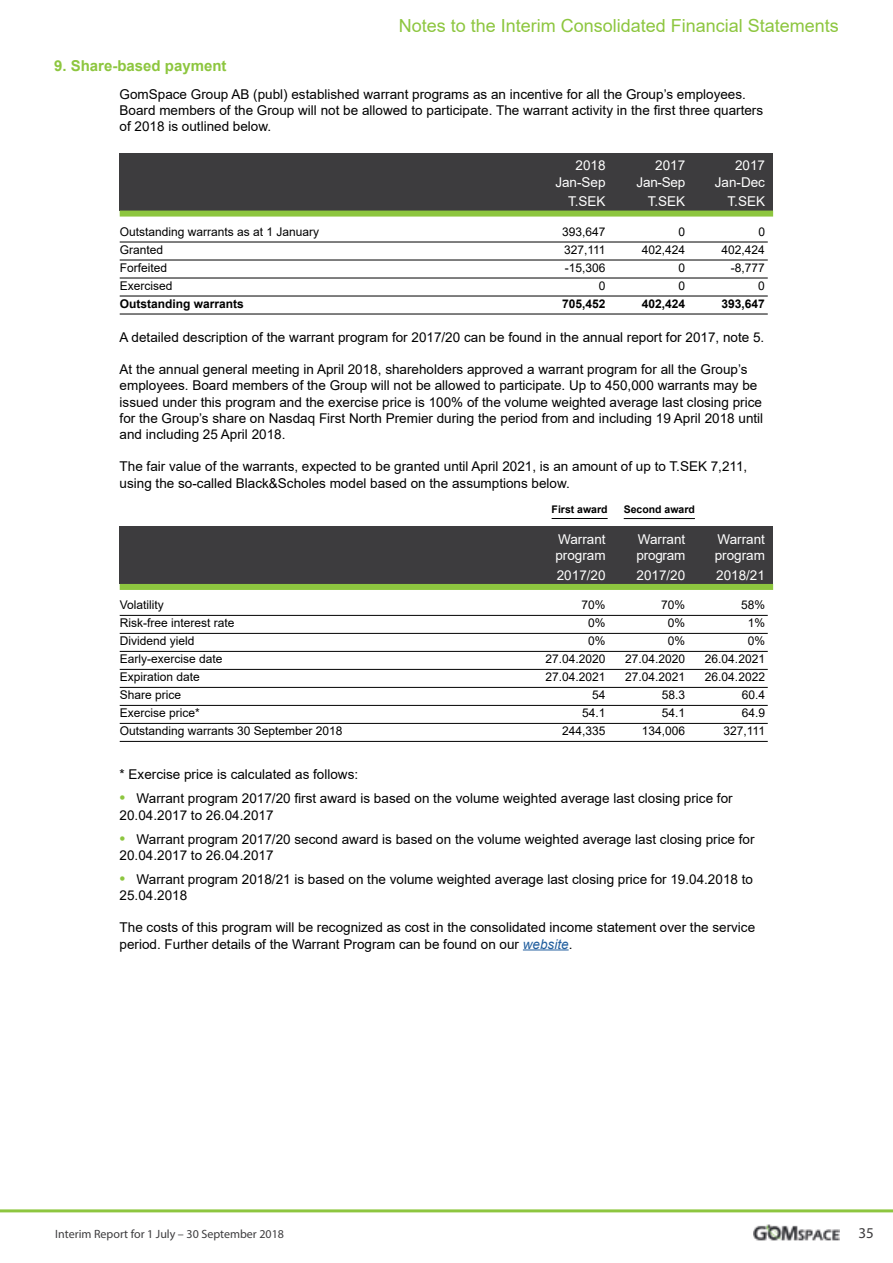
<style>
.page{position:relative;width:893px;height:1263px;background:#fff}
.page>*{position:absolute;margin:0;border:0;box-sizing:border-box;transform-origin:0 0}
.t1{font:18px "Arial";color:#8dc63f}
.t2{font:700 15px "Arial";color:#8dc63f}
.t3{font:15px "Myriad Pro";color:#3d3c3e}
.t4{font:13.5px/16.2px "Arial";color:#000}
.t5{font:13.5px/16.2px "Arial";color:#fff;text-align:right}
.t6{font:13.5px/16.2px "Arial";letter-spacing:-.02em;color:#fff;text-align:right}
.t7{font:12px/18px "Arial";color:#000;text-align:right}
.t8{font:700 12px "Arial";color:#000}
.t9{font:12px "Myriad Pro";color:#3d3c3e}
.t10{font:700 10.5px "Arial";color:#000}
.s1{font-family:"Myriad Pro";font-size:21px;color:#8dc63f}
.s2{font-style:italic;color:#215e9e}
</style>
<div class="page">
<hr style="left:0;top:1209px;width:893px;height:3px;background:#8dc63f">
<img style="left:754px;top:1224px;width:85px;height:17px">
<hr style="left:523px;top:949px;width:46px;height:1px;background:#215e9e">
<hr style="left:120px;top:242px;width:648px;height:1px;background:#000">
<hr style="left:120px;top:260px;width:648px;height:1px;background:#000">
<hr style="left:120px;top:278px;width:648px;height:1px;background:#000">
<hr style="left:120px;top:296px;width:648px;height:1px;background:#000">
<hr style="left:120px;top:314px;width:648px;height:1px;background:#000">
<div style="left:120px;top:153px;width:653px;height:58px;background:#3d3c3e"></div>
<div style="left:120px;top:211px;width:653px;height:6px;background:#8dc63f"></div>
<hr style="left:120px;top:615px;width:648px;height:1px;background:#000">
<hr style="left:120px;top:633px;width:648px;height:1px;background:#000">
<hr style="left:120px;top:651px;width:648px;height:1px;background:#000">
<hr style="left:120px;top:669px;width:648px;height:1px;background:#000">
<hr style="left:120px;top:687px;width:648px;height:1px;background:#000">
<hr style="left:120px;top:705px;width:648px;height:1px;background:#000">
<hr style="left:120px;top:723px;width:648px;height:1px;background:#000">
<hr style="left:120px;top:741px;width:648px;height:1px;background:#000">
<div style="left:120px;top:527px;width:653px;height:57px;background:#3d3c3e"></div>
<div style="left:120px;top:584px;width:653px;height:6px;background:#8dc63f"></div>
<hr style="left:552px;top:518px;width:56px;height:1px;background:#000">
<hr style="left:624px;top:518px;width:71px;height:1px;background:#000">
<h1 class="t1" style="left:399px;top:13px;width:442px">Notes to the Interim Consolidated Financial Statements</h1>
<p class="t2" style="left:54px;top:55px;width:174px">9. Share-based payment</p>
<p class="t4" style="left:120px;top:86px;width:645px">GomSpace Group AB (publ) established warrant programs as an incentive for all the Group’s employees.<br>Board members of the Group will not be allowed to participate. The warrant activity in the first three quarters of 2018 is outlined below.</p>
<p class="t7" style="left:120px;top:223px;width:201px;text-align:left">Outstanding warrants as at 1 January<br>Granted<br>Forfeited<br>Exercised</p>
<p class="t8" style="left:120px;top:295px;width:126px">Outstanding warrants</p>
<p class="t5" style="left:555px;top:158px;width:52px">2018<br>Jan-Sep</p>
<p class="t5" style="left:568px;top:193px;width:39px">T.SEK</p>
<p class="t7" style="left:562px;top:223px;width:45px">393,647<br>327,111 -15,306<br>0</p>
<p class="t8" style="left:562px;top:295px;width:45px">705,452</p>
<p class="t6" style="left:637px;top:158px;width:50px">2017<br>Jan-Sep</p>
<p class="t5" style="left:648px;top:193px;width:39px">T.SEK</p>
<p class="t7" style="left:642px;top:223px;width:45px">0<br>402,424<br>0<br>0</p>
<p class="t8" style="left:642px;top:295px;width:45px">402,424</p>
<p class="t5" style="left:715px;top:158px;width:52px">2017<br>Jan-Dec</p>
<p class="t5" style="left:727px;top:193px;width:39px">T.SEK</p>
<p class="t7" style="left:722px;top:223px;width:45px">0<br>402,424 -8,777<br>0</p>
<p class="t8" style="left:722px;top:295px;width:45px">393,647</p>
<p class="t4" style="left:120px;top:329px;width:646px">A detailed description of the warrant program for 2017/20 can be found in the annual report for 2017, note 5.</p>
<p class="t4" style="left:120px;top:361px;width:645px">At the annual general meeting in April 2018, shareholders approved a warrant program for all the Group’s employees. Board members of the Group will not be allowed to participate. Up to 450,000 warrants may be issued under this program and the exercise price is 100% of the volume weighted average last closing price for the Group’s share on Nasdaq First North Premier during the period from and including 19 April 2018 until and including 25 April 2018.</p>
<p class="t4" style="left:120px;top:458px;width:629px">The fair value of the warrants, expected to be granted until April 2021, is an amount of up to T.SEK 7,211, using the so-called Black&amp;Scholes model based on the assumptions below.</p>
<p class="t10" style="left:552px;top:501px;width:58px">First award</p>
<p class="t10" style="left:624px;top:501px;width:73px">Second award</p>
<p class="t5" style="left:555px;top:531px;width:52px;text-align:left">Warrant program</p>
<p class="t5" style="left:557px;top:567px;width:50px">2017/20</p>
<p class="t6" style="left:637px;top:531px;width:50px;text-align:left">Warrant program</p>
<p class="t5" style="left:636px;top:567px;width:50px">2017/20</p>
<p class="t5" style="left:715px;top:531px;width:52px;text-align:left">Warrant program</p>
<p class="t5" style="left:716px;top:567px;width:50px">2018/21</p>
<p class="t7" style="left:120px;top:596px;width:224px;text-align:left">Volatility<br>Risk-free interest rate<br>Dividend yield<br>Early-exercise date<br>Expiration date<br>Share price<br>Exercise price*<br>Outstanding warrants 30 September 2018</p>
<p class="t7" style="left:545px;top:596px;width:62px">70%<br>0%<br>0%<br>27.04.2020<br>27.04.2021<br>54<br>54.1<br>244,335</p>
<p class="t7" style="left:705px;top:596px;width:62px">58%<br>1%<br>0%<br>26.04.2021<br>26.04.2022<br>60.4<br>64.9<br>327,111</p>
<p class="t7" style="left:625px;top:596px;width:62px">70%<br>0%<br>0%<br>27.04.2020<br>27.04.2021<br>58.3<br>54.1<br>134,006</p>
<p class="t4" style="left:120px;top:766px;width:240px">* Exercise price is calculated as follows:</p>
<p class="t4" style="left:120px;top:790px;width:615px"><span class="s1">•</span> Warrant program 2017/20 first award is based on the volume weighted average last closing price for<br>20.04.2017 to 26.04.2017</p>
<p class="t4" style="left:120px;top:830px;width:636px"><span class="s1">•</span> Warrant program 2017/20 second award is based on the volume weighted average last closing price for<br>20.04.2017 to 26.04.2017</p>
<p class="t4" style="left:120px;top:871px;width:635px"><span class="s1">•</span> Warrant program 2018/21 is based on the volume weighted average last closing price for 19.04.2018 to<br>25.04.2018</p>
<p class="t4" style="left:120px;top:919px;width:637px">The costs of this program will be recognized as cost in the consolidated income statement over the service period. Further details of the Warrant Program can be found on our <span class="s2">website</span>.</p>
<p class="t9" style="left:55px;top:1226px;width:230px">Interim Report for 1 July – 30 September 2018</p>
<p class="t3" style="left:858px;top:1224px;width:17px">35</p>
</div>
